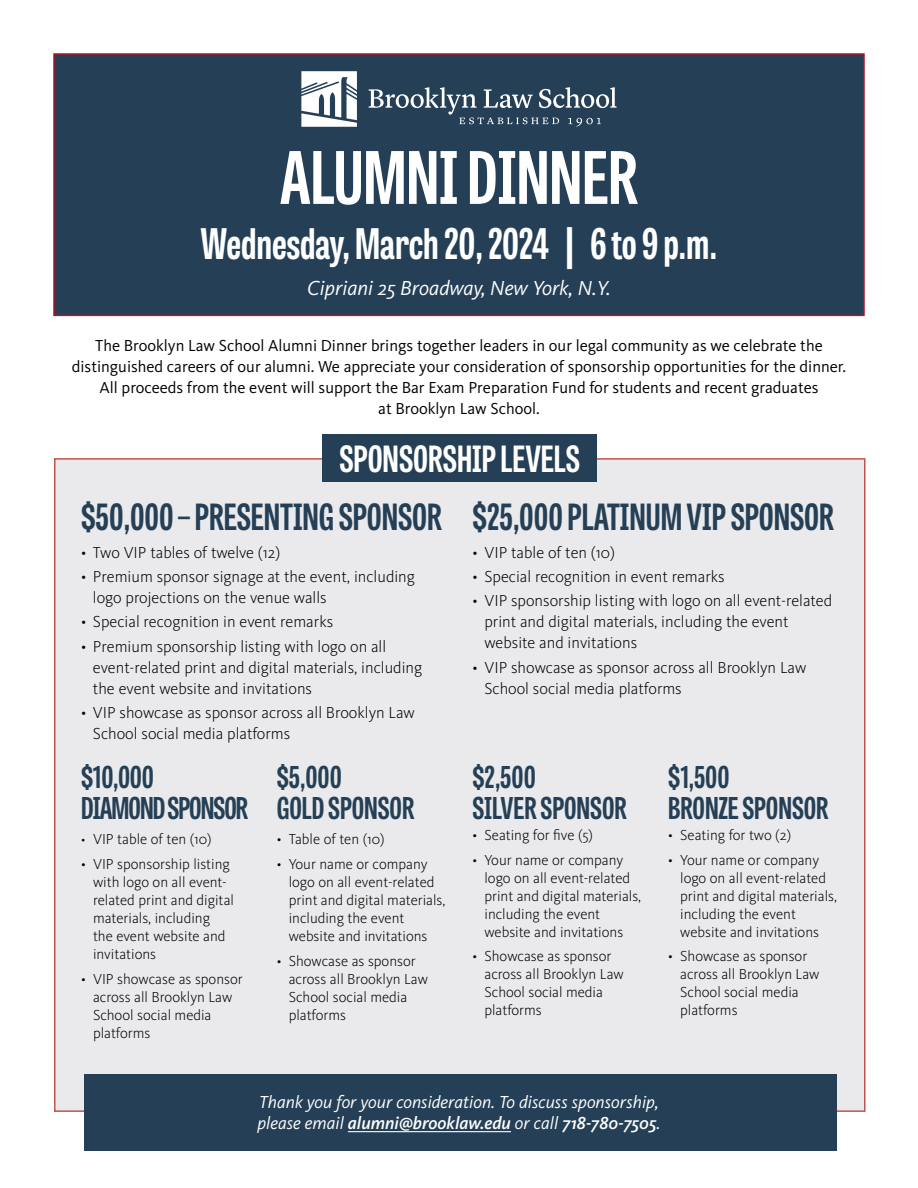
<style>
.page{position:relative;width:918px;height:1188px;background:#fff}
.page>*{position:absolute;margin:0;border:0;box-sizing:border-box;transform-origin:0 0}
.t1{font:700 72px "Tablet Gothic Compressed";color:#fff}
.t2{font:700 42px "Tablet Gothic Compressed";color:#fff}
.t3{font:700 36px "Tablet Gothic Compressed";color:#254056}
.t4{font:700 36px "Tablet Gothic Compressed";color:#fff}
.t5{font:700 30px/31.5px "Tablet Gothic Compressed";color:#254056}
.t6{font:700 30px/31.5px "Tablet Gothic Compressed";letter-spacing:-.03em;color:#254056}
.t7{font:italic 21px "Kievit OT";color:#fff}
.t8{font:italic 18px/21px "Kievit OT";color:#fff}
.t9{font:300 16.5px/21px "Kievit OT";color:#000}
.t10{font:16.5px/21px "Kievit OT";color:#000;text-align:center}
.t11{font:300 15px/18px "Kievit OT";color:#000}
.s1{font-size:13.5px}
.s2{font-weight:500}
</style>
<div class="page">
<div style="left:54px;top:458px;width:812px;height:654px;background:#eaeaec;border:2px solid #bf534d"></div>
<div style="left:323px;top:434px;width:274px;height:48px;background:#254056"></div>
<div style="left:84px;top:1075px;width:753px;height:76px;background:#254056"></div>
<hr style="left:348px;top:1131px;width:163px;height:1px;background:#fff">
<div style="left:53px;top:53px;width:812px;height:263px;background:#254056;border:2px solid #ae132a"></div>
<svg style="left:301px;top:71px;width:56px;height:56px"></svg>
<svg style="left:369px;top:87px;width:248px;height:40px"></svg>
<h1 class="t1" style="left:280px;top:128px;width:360px">ALUMNI DINNER</h1>
<h2 class="t2" style="left:201px;top:215px;width:518px">Wednesday, March 20, 2024 | 6 to 9 p.m.</h2>
<h3 class="t7" style="left:307px;top:276px;width:305px">Cipriani 25 Broadway, New York, N.Y.</h3>
<p class="t10" style="left:72px;top:335px;width:776px">The Brooklyn Law School Alumni Dinner brings together leaders in our legal community as we celebrate the distinguished careers of our alumni. We appreciate your consideration of sponsorship opportunities for the dinner.<br>All proceeds from the event will support the Bar Exam Preparation Fund for students and recent graduates<br>at Brooklyn Law School.</p>
<h3 class="t4" style="left:339px;top:434px;width:242px">SPONSORSHIP LEVELS</h3>
<h3 class="t3" style="left:81px;top:492px;width:363px">$50,000 – PRESENTING SPONSOR</h3>
<p class="t9" style="left:81px;top:542px;width:201px">• Two VIP tables of twelve (12)</p>
<p class="t9" style="left:93px;top:566px;width:323px;text-indent:-12px">• Premium sponsor signage at the event, including logo projections on the venue walls</p>
<p class="t9" style="left:81px;top:612px;width:254px">• Special recognition in event remarks</p>
<p class="t9" style="left:93px;top:636px;width:331px;text-indent:-12px">• Premium sponsorship listing with logo on all event-related print and digital materials, including the event website and invitations</p>
<p class="t9" style="left:93px;top:702px;width:323px;text-indent:-12px">• VIP showcase as sponsor across all Brooklyn Law<br>School social media platforms</p>
<h3 class="t6" style="left:81px;top:760px;width:169px">$10,000<br>DIAMOND SPONSOR</h3>
<p class="t11" style="left:81px;top:830px;width:132px"><span class="s1">•</span> VIP table of ten (10)</p>
<p class="t11" style="left:93px;top:855px;width:142px;text-indent:-12px">• VIP sponsorship listing with logo on all event&shy;related print and digital materials, including<br>the event website and invitations</p>
<p class="t11" style="left:93px;top:970px;width:151px;text-indent:-12px">• VIP showcase as sponsor across all Brooklyn Law<br>School social media platforms</p>
<h3 class="t5" style="left:277px;top:760px;width:139px">$5,000<br>GOLD SPONSOR</h3>
<p class="t11" style="left:277px;top:830px;width:109px">• Table of ten (10)</p>
<p class="t11" style="left:289px;top:855px;width:158px;text-indent:-12px">• Your name or company logo on all event-related print and digital materials, including the event website and invitations</p>
<p class="t11" style="left:289px;top:952px;width:141px;text-indent:-12px">• Showcase as sponsor across all Brooklyn Law<br>School social media platforms</p>
<h3 class="t3" style="left:472px;top:492px;width:363px">$25,000 PLATINUM VIP SPONSOR</h3>
<p class="t9" style="left:472px;top:542px;width:144px">• VIP table of ten (10)</p>
<p class="t9" style="left:472px;top:566px;width:254px">• Special recognition in event remarks</p>
<p class="t9" style="left:484px;top:591px;width:349px;text-indent:-12px">• VIP sponsorship listing with logo on all event-related print and digital materials, including the event website and invitations</p>
<p class="t9" style="left:484px;top:657px;width:323px;text-indent:-12px">• VIP showcase as sponsor across all Brooklyn Law<br>School social media platforms</p>
<h3 class="t5" style="left:472px;top:760px;width:156px">$2,500<br>SILVER SPONSOR</h3>
<p class="t11" style="left:472px;top:826px;width:122px">• Seating for five (5)</p>
<p class="t11" style="left:484px;top:851px;width:158px;text-indent:-12px">• Your name or company logo on all event-related print and digital materials, including the event website and invitations</p>
<p class="t11" style="left:484px;top:948px;width:141px;text-indent:-12px">• Showcase as sponsor across all Brooklyn Law<br>School social media platforms</p>
<h3 class="t5" style="left:668px;top:760px;width:162px">$1,500<br>BRONZE SPONSOR</h3>
<p class="t11" style="left:668px;top:826px;width:124px">• Seating for two (2)</p>
<p class="t11" style="left:680px;top:851px;width:158px;text-indent:-12px">• Your name or company logo on all event-related print and digital materials, including the event website and invitations</p>
<p class="t11" style="left:680px;top:948px;width:141px;text-indent:-12px">• Showcase as sponsor across all Brooklyn Law<br>School social media platforms</p>
<p class="t8" style="left:258px;top:1092px;width:404px">Thank you for your consideration. To discuss sponsorship, please email <span class="s2">alumni@brooklaw.edu</span> or call <span class="s2">718-780-7505</span>.</p>
</div>
